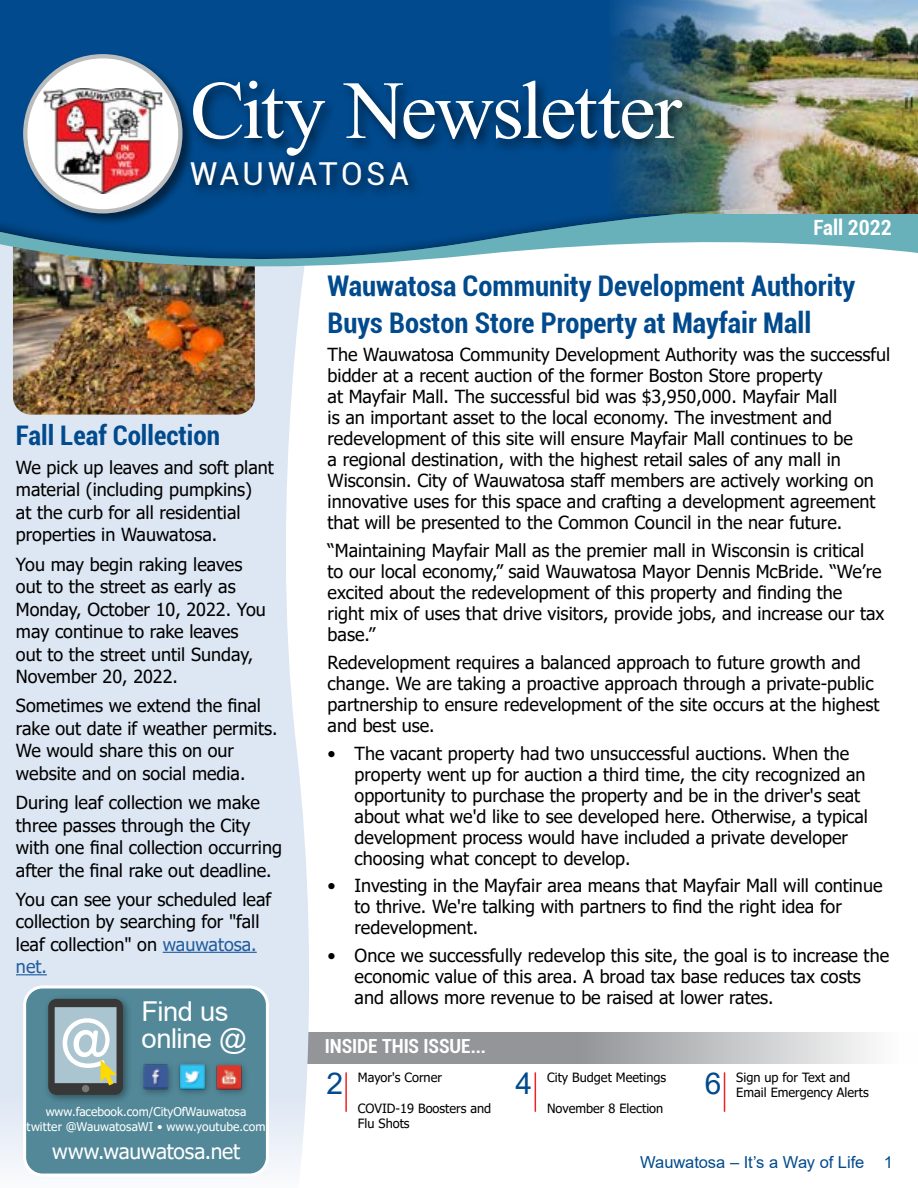
<style>
.page{position:relative;width:918px;height:1188px;background:#fff}
.page>*{position:absolute;margin:0;border:0;box-sizing:border-box;transform-origin:0 0}
.t1{font:82.5px "Times New Roman";letter-spacing:-.03em;color:#fff}
.t2{font:31.65px "Roboto";letter-spacing:.1em;color:#fff}
.t3{font:30px "Arial";color:#014a8d}
.t4{font:700 condensed 28.5px/37.5px "Roboto";color:#014a8d}
.t5{font:27.45px/27.5px "Arial";letter-spacing:-.02em;color:#fff}
.t6{font:700 condensed 27px "Roboto";color:#014a8d}
.t7{font:21px "Tahoma";letter-spacing:-.01em;color:#fff}
.t8{font:700 condensed 21px "Roboto";letter-spacing:-.005em;color:#fff}
.t9{font:700 condensed 19.5px "Roboto";letter-spacing:-.005em;color:#fff}
.t10{font:18px/21px "Tahoma";color:#000}
.t11{font:16.5px "Arial";letter-spacing:-.01em;color:#014a8d}
.t12{font:12.75px/15.3px "Tahoma";color:#000}
.t13{font:12px/14.4px "Tahoma";color:#fff;text-align:center}
.s1{color:#215e9e}
</style>
<div class="page">
<svg style="left:323px;top:1032px;width:550px;height:31px;fill:#999b9e"></svg>
<svg style="left:0;top:287px;width:323px;height:882px;fill:#dde6f3"></svg>
<img style="left:13px;top:287px;width:242px;height:128px">
<img style="left:0;top:261px;width:403px;height:26px">
<div style="left:0;top:0;width:918px;height:261px;background:#000;opacity:.75"></div>
<hr style="left:345px;top:1072px;width:2px;height:40px;background:#ec2228">
<hr style="left:535px;top:1072px;width:1px;height:40px;background:#ec2228">
<hr style="left:724px;top:1072px;width:1px;height:40px;background:#ec2228">
<hr style="left:163px;top:952px;width:94px;height:1px;background:#215e9e">
<hr style="left:16px;top:974px;width:31px;height:1px;background:#215e9e">
<div style="left:22px;top:53px;width:173px;height:173px;background:#000;opacity:.5"></div>
<div style="left:25px;top:56px;width:155px;height:155px;background:#fff;border-radius:50%"></div>
<img style="left:43px;top:88px;width:119px;height:106px">
<div style="left:23px;top:54px;width:160px;height:159px;border:4px solid #babcbe;border-radius:50%"></div>
<div style="left:25px;top:987px;width:242px;height:188px;background:#528898;border-radius:18px"></div>
<div style="left:23px;top:986px;width:246px;height:191px;border:3px solid #fff;border-radius:18px"></div>
<div style="left:139px;top:1060px;width:110px;height:39px;background:#000;opacity:.34"></div>
<img style="left:143px;top:1064px;width:25px;height:26px">
<img style="left:179px;top:1064px;width:27px;height:26px">
<img style="left:216px;top:1065px;width:25px;height:24px">
<div style="left:43px;top:994px;width:89px;height:110px;background:#000;opacity:.38"></div>
<div style="left:48px;top:999px;width:75px;height:96px;background:#383838;border-radius:8px"></div>
<div style="left:82px;top:1085px;width:7px;height:7px;background:#7a7a70;border-radius:50%"></div>
<svg style="left:55px;top:1007px;width:62px;height:78px"></svg>
<img style="left:610px;top:0;width:308px;height:213px">
<div style="left:187px;top:77px;width:510px;height:121px;background:#000;opacity:.56"></div>
<h1 class="t1" style="left:190px;top:52px;width:493px">City Newsletter</h1>
<h2 class="t2" style="left:190px;top:152px;width:220px">WAUWATOSA</h2>
<p class="t8" style="left:814px;top:213px;width:80px">Fall 2022</p>
<h3 class="t6" style="left:16px;top:416px;width:206px">Fall Leaf Collection</h3>
<p class="t10" style="left:16px;top:457px;width:259px;line-height:22.5px">We pick up leaves and soft plant material (including pumpkins)<br>at the curb for all residential properties in Wauwatosa.</p>
<p class="t10" style="left:16px;top:554px;width:251px;line-height:22.5px">You may begin raking leaves out to the street as early as<br>Monday, October 10, 2022. You may continue to rake leaves out to the street until Sunday,<br>November 20, 2022.</p>
<p class="t10" style="left:16px;top:696px;width:263px;line-height:22.5px">Sometimes we extend the final rake out date if weather permits.<br>We would share this on our website and on social media.</p>
<p class="t10" style="left:16px;top:792px;width:268px;line-height:22.5px">During leaf collection we make three passes through the City with one final collection occurring after the final rake out deadline.</p>
<p class="t10" style="left:16px;top:889px;width:257px;line-height:22.5px">You can see your scheduled leaf collection by searching for "fall leaf collection" on <span class="s1">wauwatosa. net.</span></p>
<h3 class="t5" style="left:142px;top:997px;width:107px">Find us online @</h3>
<p class="t13" style="left:27px;top:1105px;width:240px">www.facebook.com/CityOfWauwatosa twitter @WauwatosaWI • www.youtube.com</p>
<p class="t7" style="left:52px;top:1137px;width:189px">www.wauwatosa.net</p>
<h3 class="t4" style="left:328px;top:266px;width:529px">Wauwatosa Community Development Authority<br>Buys Boston Store Property at Mayfair Mall</h3>
<p class="t10" style="left:328px;top:345px;width:564px">The Wauwatosa Community Development Authority was the successful bidder at a recent auction of the former Boston Store property<br>at Mayfair Mall. The successful bid was $3,950,000. Mayfair Mall<br>is an important asset to the local economy. The investment and redevelopment of this site will ensure Mayfair Mall continues to be<br>a regional destination, with the highest retail sales of any mall in Wisconsin. City of Wauwatosa staff members are actively working on innovative uses for this space and crafting a development agreement that will be presented to the Common Council in the near future.</p>
<p class="t10" style="left:328px;top:541px;width:558px">“Maintaining Mayfair Mall as the premier mall in Wisconsin is critical to our local economy,” said Wauwatosa Mayor Dennis McBride. “We’re excited about the redevelopment of this property and finding the<br>right mix of uses that drive visitors, provide jobs, and increase our tax base.”</p>
<p class="t10" style="left:328px;top:653px;width:553px">Redevelopment requires a balanced approach to future growth and change. We are taking a proactive approach through a private-public partnership to ensure redevelopment of the site occurs at the highest and best use.</p>
<p class="t10" style="left:355px;top:744px;width:515px;text-indent:-27px">• The vacant property had two unsuccessful auctions. When the property went up for auction a third time, the city recognized an opportunity to purchase the property and be in the driver's seat about what we'd like to see developed here. Otherwise, a typical development process would have included a private developer choosing what concept to develop.</p>
<p class="t10" style="left:355px;top:876px;width:529px;text-indent:-27px">• Investing in the Mayfair area means that Mayfair Mall will continue to thrive. We're talking with partners to find the right idea for redevelopment.</p>
<p class="t10" style="left:355px;top:946px;width:536px;text-indent:-27px">• Once we successfully redevelop this site, the goal is to increase the economic value of this area. A broad tax base reduces tax costs and allows more revenue to be raised at lower rates.</p>
<p class="t9" style="left:325px;top:1033px;width:163px">INSIDE THIS ISSUE...</p>
<h3 class="t3" style="left:326px;top:1063px;width:18px">2</h3>
<h3 class="t3" style="left:516px;top:1063px;width:18px">4</h3>
<h3 class="t3" style="left:705px;top:1063px;width:18px">6</h3>
<p class="t12" style="left:358px;top:1071px;width:86px">Mayor's Corner</p>
<p class="t12" style="left:358px;top:1101px;width:135px">COVID-19 Boosters and<br>Flu Shots</p>
<p class="t12" style="left:547px;top:1071px;width:121px">City Budget Meetings</p>
<p class="t12" style="left:547px;top:1101px;width:118px">November 8 Election</p>
<p class="t12" style="left:736px;top:1071px;width:134px">Sign up for Text and<br>Email Emergency Alerts</p>
<p class="t11" style="left:640px;top:1151px;width:254px">Wauwatosa – It’s a Way of Life 1</p>
</div>
